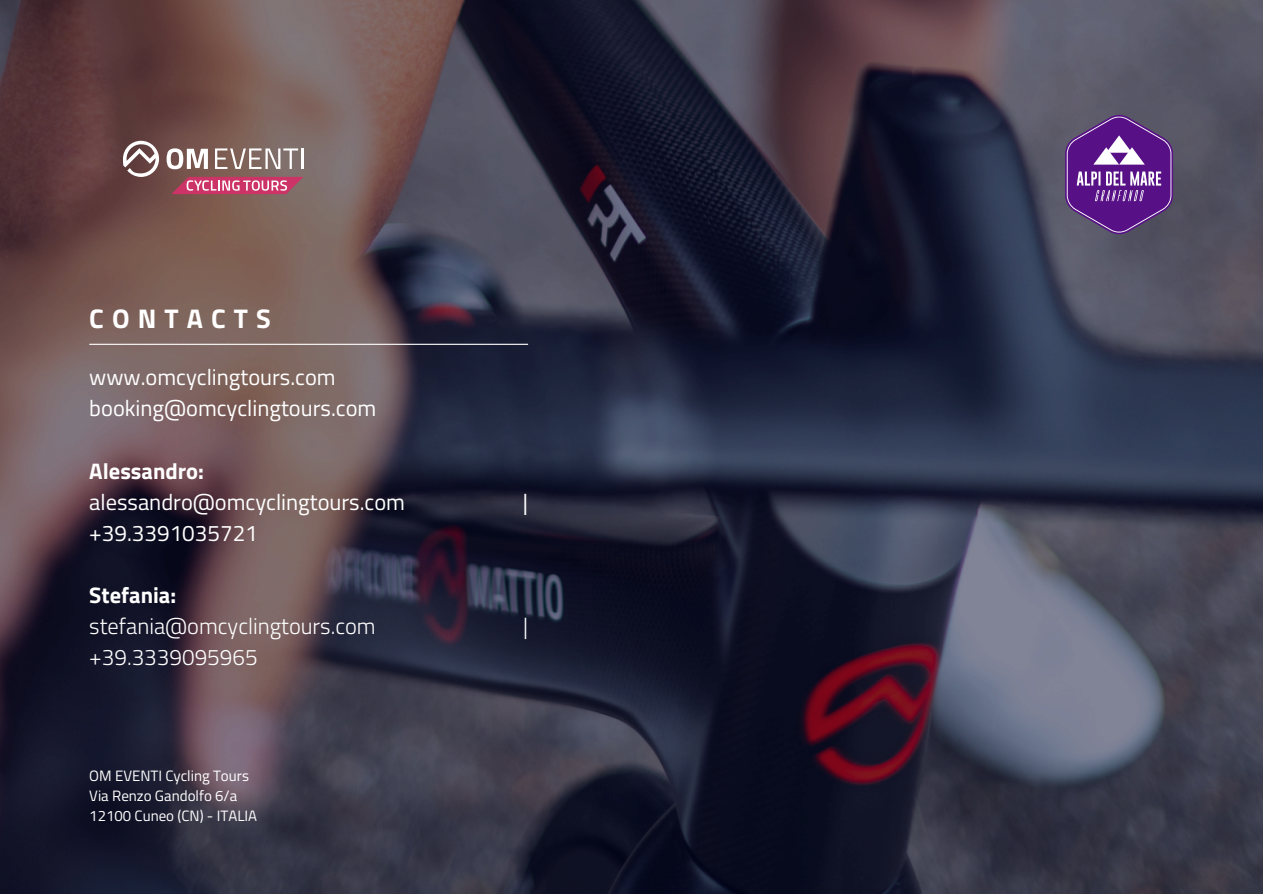
<style>
.page{position:relative;width:1263px;height:894px;background:#fff}
.page>*{position:absolute;margin:0;border:0;box-sizing:border-box;transform-origin:0 0}
.t1{font:700 27px "Titillium Web";letter-spacing:.3em;color:#fff}
.t2{font:22.5px/31px "Titillium Web";color:#fff}
.t3{font:300 22.5px/31px "Titillium Web";color:#fff}
.t4{font:15px "Titillium Web";color:#fff}
.s1{font-weight:700}
</style>
<div class="page">
<img style="left:0;top:0;width:1263px;height:893px">
<hr style="left:89px;top:343px;width:439px;height:2px;background:#fff">
<svg style="left:167px;top:148px;width:41px;height:21px"></svg>
<svg style="left:215px;top:148px;width:83px;height:21px"></svg>
<hr style="left:301px;top:148px;width:2px;height:21px;background:#fff">
<svg style="left:123px;top:141px;width:36px;height:36px"></svg>
<svg style="left:171px;top:177px;width:132px;height:17px;background:#c95b7e"></svg>
<svg style="left:1065px;top:115px;width:108px;height:119px;background:#6e3f8f"></svg>
<p class="t1" style="left:89px;top:297px;width:183px">CONTACTS</p>
<p class="t2" style="left:89px;top:361px;width:289px">www.omcyclingtours.com booking@omcyclingtours.com</p>
<h1 class="t2" style="left:89px;top:455px;width:317px"><span class="s1">Alessandro: </span>alessandro@omcyclingtours.com</h1>
<h1 class="t2" style="left:89px;top:517px;width:170px">+39.3391035721</h1>
<p class="t3" style="left:89px;top:579px;width:288px"><span class="s1">Stefania: </span>stefania@omcyclingtours.com</p>
<p class="t3" style="left:89px;top:641px;width:170px">+39.3339095965</p>
<h2 class="t4" style="left:89px;top:763px;width:161px">OM EVENTI Cycling Tours</h2>
<h2 class="t4" style="left:89px;top:783px;width:150px">Via Renzo Gandolfo 6/a</h2>
<h2 class="t4" style="left:89px;top:803px;width:169px">12100 Cuneo (CN) - ITALIA</h2>
<h1 class="t2" style="left:523px;top:486px;width:7px">|</h1>
<p class="t3" style="left:523px;top:610px;width:6px">|</p>
</div>
